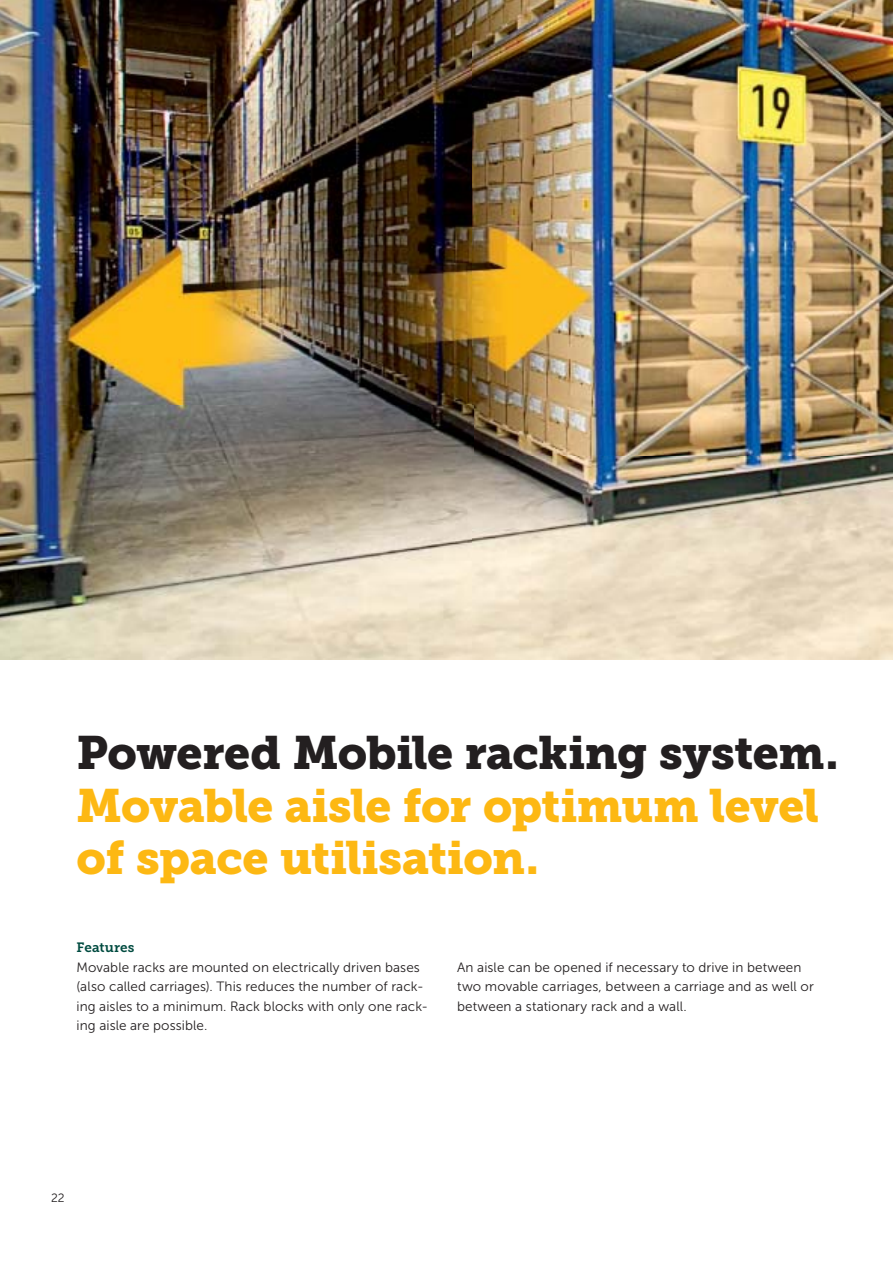
<style>
.page{position:relative;width:893px;height:1263px;background:#fff}
.page>*{position:absolute;margin:0;border:0;box-sizing:border-box;transform-origin:0 0}
.t1{font:46.5px/52.5px "Museo JH Slab 900";letter-spacing:-.01em;color:#fdb813}
.t2{font:46.5px "Museo JH Slab 900";letter-spacing:-.01em;color:#231f20}
.t3{font:13.5px/19.5px "Museo JH Sans 300";letter-spacing:.005em;color:#231f20}
.t4{font:13.5px "Museo JH Slab 700";letter-spacing:.01em;color:#004b40}
.t5{font:12px "Museo JH Sans 300";color:#231f20}
</style>
<div class="page">
<img style="left:0;top:0;width:893px;height:660px">
<h1 class="t2" style="left:77px;top:735px;width:764px">Powered Mobile racking system.</h1>
<h1 class="t1" style="left:77px;top:784px;width:744px">Movable aisle for optimum level of space utilisation.</h1>
<p class="t4" style="left:77px;top:942px;width:60px">Features</p>
<p class="t3" style="left:77px;top:959px;width:353px">Movable racks are mounted on electrically driven bases (also called carriages). This reduces the number of rack&shy;ing aisles to a minimum. Rack blocks with only one rack&shy;ing aisle are possible.</p>
<p class="t3" style="left:457px;top:959px;width:358px">An aisle can be opened if necessary to drive in between two movable carriages, between a carriage and as well or between a stationary rack and a wall.</p>
<p class="t5" style="left:51px;top:1193px;width:15px">22</p>
</div>
